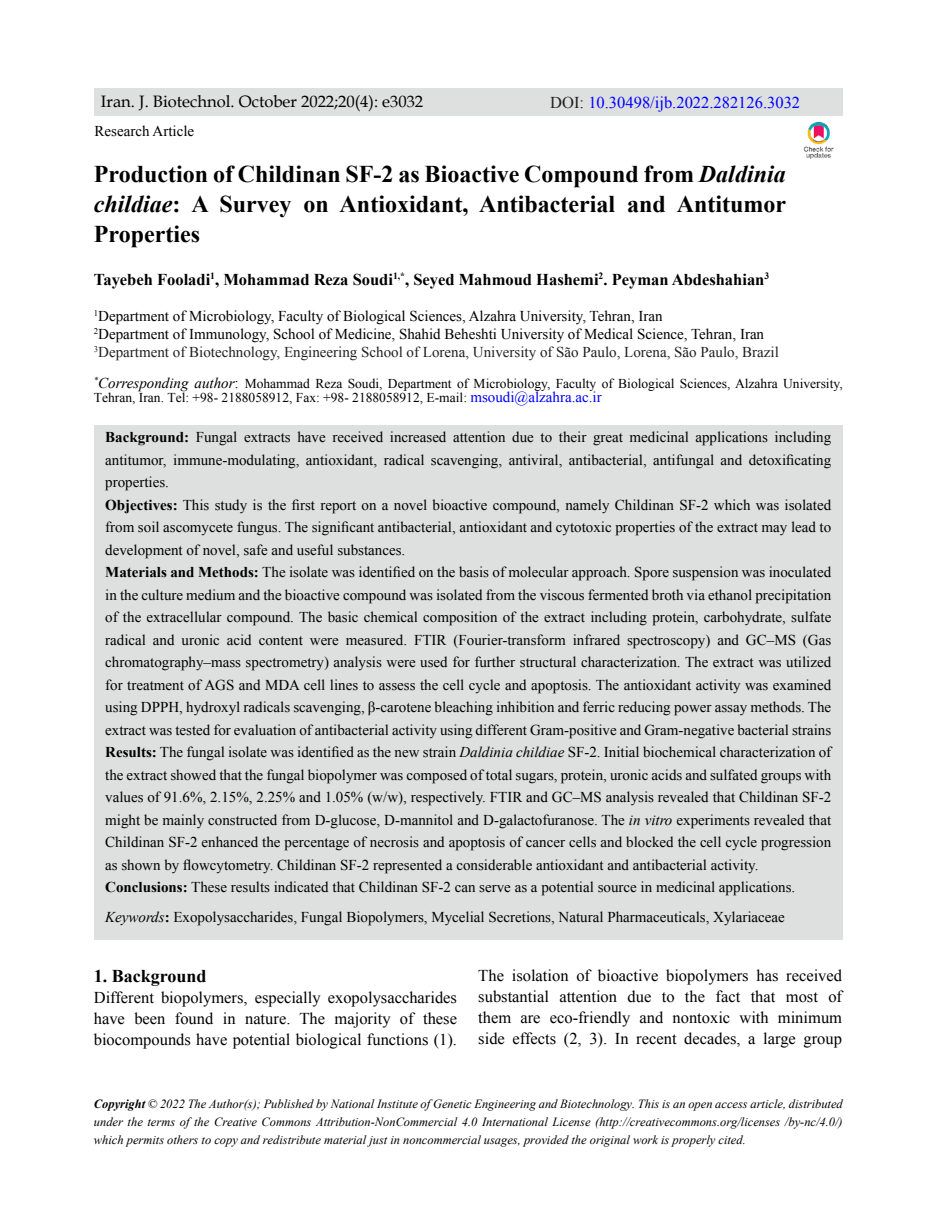
<style>
.page{position:relative;width:936px;height:1221px;background:#fff}
.page>*{position:absolute;margin:0;border:0;box-sizing:border-box;transform-origin:0 0}
.t1{font:700 24px/30px "Times New Roman";color:#000;text-align:justify}
.t2{font:700 18px "Times New Roman";color:#000}
.t3{font:16.5px/21px "Times New Roman";color:#000;text-align:justify}
.t4{font:700 16.5px "Times New Roman";color:#000}
.t5{font:16.5px "Book Antiqua";color:#000}
.Paragraph_MAS{font:16.5px "Times New Roman";color:#00f}
.Paragraph_MAS-2{font:15px/22.5px "Times New Roman";color:#000;text-align:justify}
.t6{font:15px "Times New Roman";color:#231f20}
.t7{font:13.5px/13.5px "Times New Roman";color:#000}
.Paragraph_MAS-3{font:italic 12.45px/18px "Times New Roman";color:#000;text-align:justify}
.s1{color:#231f20}
.s2{font-style:italic}
.s3{font-style:italic;font-size:15px}
.s4{font-size:15px}
.s5{font-size:15px;color:#00f}
.s6{font-weight:700}
</style>
<div class="page">
<div style="left:94px;top:425px;width:748px;height:514px;background:#dde0df"></div>
<img style="left:803px;top:121px;width:31px;height:38px">
<div style="left:94px;top:88px;width:748px;height:28px;background:#dde0df"></div>
<p class="t5" style="left:101px;top:90px;width:324px">Iran. J. Biotechnol. October 2022;20(4): e3032</p>
<p class="Paragraph_MAS" style="left:550px;top:91px;width:251px"><span class="s1">DOI:</span> 10.30498/ijb.2022.282126.3032</p>
<p class="Paragraph_MAS-2" style="left:95px;top:120px;width:101px">Research Article</p>
<p class="t1" style="left:94px;top:158px;width:693px">Production of Childinan SF-2 as Bioactive Compound from <span class="s2">Daldinia childiae</span>: A Survey on Antioxidant, Antibacterial and Antitumor Properties</p>
<p class="t4" style="left:94px;top:268px;width:676px">Tayebeh Fooladi<sup>1</sup>, Mohammad Reza Soudi<sup>1,*</sup>, Seyed Mahmoud Hashemi<sup>2</sup>. Peyman Abdeshahian<sup>3</sup></p>
<p class="Paragraph_MAS-2" style="left:94px;top:304px;width:570px"><sup>1</sup>Department of Microbiology, Faculty of Biological Sciences, Alzahra University, Tehran, Iran</p>
<p class="Paragraph_MAS-2" style="left:94px;top:322px;width:671px"><sup>2</sup>Department of Immunology, School of Medicine, Shahid Beheshti University of Medical Science, Tehran, Iran</p>
<p class="t6" style="left:94px;top:341px;width:686px"><sup>3</sup>Department of Biotechnology, Engineering School of Lorena, University of São Paulo, Lorena, São Paulo, Brazil</p>
<p class="t7" style="left:94px;top:377px;width:750px"><sup>*</sup><span class="s3">Corresponding author</span><span class="s4">:</span> Mohammad Reza Soudi, Department of Microbiology, Faculty of Biological Sciences, Alzahra University,<br>Tehran, Iran. Tel: +98- 2188058912, Fax: +98- 2188058912, E-mail: <span class="s5">msoudi@alzahra.ac.ir</span></p>
<p class="Paragraph_MAS-2" style="left:105px;top:425px;width:727px"><span class="s6">Background:</span> Fungal extracts have received increased attention due to their great medicinal applications including antitumor, immune-modulating, antioxidant, radical scavenging, antiviral, antibacterial, antifungal and detoxificating properties.</p>
<p class="Paragraph_MAS-2" style="left:105px;top:493px;width:727px"><span class="s6">Objectives:</span> This study is the first report on a novel bioactive compound, namely Childinan SF-2 which was isolated from soil ascomycete fungus. The significant antibacterial, antioxidant and cytotoxic properties of the extract may lead to development of novel, safe and useful substances.</p>
<p class="Paragraph_MAS-2" style="left:105px;top:560px;width:727px"><span class="s6">Materials and Methods:</span> The isolate was identified on the basis of molecular approach. Spore suspension was inoculated in the culture medium and the bioactive compound was isolated from the viscous fermented broth via ethanol precipitation of the extracellular compound. The basic chemical composition of the extract including protein, carbohydrate, sulfate radical and uronic acid content were measured. FTIR (Fourier-transform infrared spectroscopy) and GC–MS (Gas chromatography–mass spectrometry) analysis were used for further structural characterization. The extract was utilized for treatment of AGS and MDA cell lines to assess the cell cycle and apoptosis. The antioxidant activity was examined using DPPH, hydroxyl radicals scavenging, β-carotene bleaching inhibition and ferric reducing power assay methods. The extract was tested for evaluation of antibacterial activity using different Gram-positive and Gram-negative bacterial strains</p>
<p class="Paragraph_MAS-2" style="left:105px;top:740px;width:727px"><span class="s6">Results:</span> The fungal isolate was identified as the new strain <span class="s2">Daldinia childiae</span> SF-2. Initial biochemical characterization of the extract showed that the fungal biopolymer was composed of total sugars, protein, uronic acids and sulfated groups with values of 91.6%, 2.15%, 2.25% and 1.05% (w/w), respectively. FTIR and GC–MS analysis revealed that Childinan SF-2 might be mainly constructed from D-glucose, D-mannitol and D-galactofuranose. The <span class="s2">in vitro</span> experiments revealed that Childinan SF-2 enhanced the percentage of necrosis and apoptosis of cancer cells and blocked the cell cycle progression as shown by flowcytometry. Childinan SF-2 represented a considerable antioxidant and antibacterial activity.</p>
<p class="Paragraph_MAS-2" style="left:105px;top:875px;width:691px"><span class="s6">Conclusions:</span> These results indicated that Childinan SF-2 can serve as a potential source in medicinal applications.</p>
<p class="Paragraph_MAS-2" style="left:105px;top:905px;width:681px"><span class="s2">Keywords</span><span class="s6">:</span> Exopolysaccharides, Fungal Biopolymers, Mycelial Secretions, Natural Pharmaceuticals, Xylariaceae</p>
<p class="t2" style="left:94px;top:963px;width:114px">1. Background</p>
<p class="t3" style="left:94px;top:986px;width:365px">Different biopolymers, especially exopolysaccharides have been found in nature. The majority of these biocompounds have potential biological functions (1).</p>
<p class="t3" style="left:478px;top:964px;width:365px">The isolation of bioactive biopolymers has received substantial attention due to the fact that most of them are eco-friendly and nontoxic with minimum side effects (2, 3). In recent decades, a large group</p>
<p class="Paragraph_MAS-3" style="left:94px;top:1094px;width:750px"><span class="s6">Copyright</span> © 2022 The Author(s); Published by National Institute of Genetic Engineering and Biotechnology. This is an open access article, distributed under the terms of the Creative Commons Attribution-NonCommercial 4.0 International License (http://creativecommons.org/licenses /by-nc/4.0/) which permits others to copy and redistribute material just in noncommercial usages, provided the original work is properly cited.</p>
</div>
